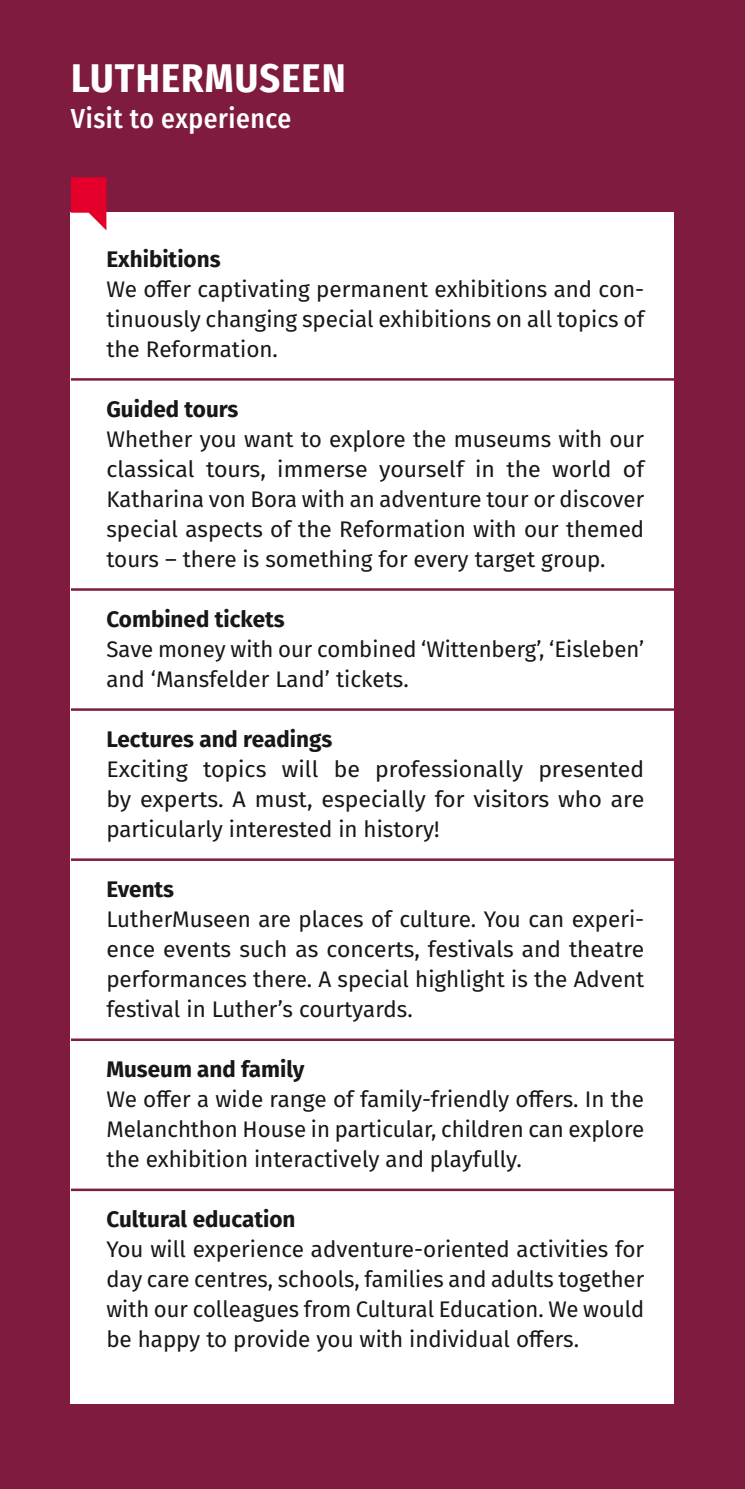
<style>
.page{position:relative;width:745px;height:1489px;background:#fff}
.page>*{position:absolute;margin:0;border:0;box-sizing:border-box;transform-origin:0 0}
.t1{font:700 40px "Fira Sans Condensed";letter-spacing:.03em;color:#fff}
.t2{font:500 27.5px "Fira Sans Condensed";letter-spacing:.02em;color:#fff}
.t3{font:22.5px/30px "Fira Sans";color:#181716;text-align:justify}
.t4{font:700 22.5px "Fira Sans";color:#181716}
</style>
<div class="page">
<div style="left:0;top:0;width:744px;height:1488px;background:#7e1b3f"></div>
<hr style="left:744px;top:0;width:1px;height:1488px;background:#7e1b3f">
<div style="left:71px;top:213px;width:602px;height:1190px;background:#fff"></div>
<svg style="left:71px;top:177px;width:35px;height:53px"></svg>
<hr style="left:71px;top:378px;width:608px;height:2px;background:#7e1b3f">
<hr style="left:71px;top:588px;width:608px;height:2px;background:#7e1b3f">
<hr style="left:71px;top:708px;width:608px;height:2px;background:#7e1b3f">
<hr style="left:71px;top:858px;width:608px;height:2px;background:#7e1b3f">
<hr style="left:71px;top:1038px;width:608px;height:2px;background:#7e1b3f">
<hr style="left:71px;top:1188px;width:608px;height:2px;background:#7e1b3f">
<h1 class="t1" style="left:71px;top:45px;width:276px">LUTHERMUSEEN</h1>
<p class="t2" style="left:71px;top:96px;width:222px">Visit to experience</p>
<p class="t4" style="left:106px;top:240px;width:115px">Exhibitions</p>
<p class="t3" style="left:106px;top:273px;width:539px">We offer captivating permanent exhibitions and con&shy;tinuously changing special exhibitions on all topics of the Reformation.</p>
<p class="t4" style="left:106px;top:390px;width:133px">Guided tours</p>
<p class="t3" style="left:106px;top:423px;width:539px">Whether you want to explore the museums with our classical tours, immerse yourself in the world of Katharina von Bora with an adventure tour or discover special aspects of the Reformation with our themed tours – there is something for every target group.</p>
<p class="t4" style="left:106px;top:600px;width:180px">Combined tickets</p>
<p class="t3" style="left:106px;top:633px;width:539px">Save money with our combined ‘Wittenberg’, ‘Eisleben’ and ‘Mansfelder Land’ tickets.</p>
<p class="t4" style="left:106px;top:720px;width:227px">Lectures and readings</p>
<p class="t3" style="left:106px;top:753px;width:539px">Exciting topics will be professionally presented by experts. A must, especially for visitors who are particularly interested in history!</p>
<p class="t4" style="left:106px;top:870px;width:69px">Events</p>
<p class="t3" style="left:106px;top:903px;width:539px">LutherMuseen are places of culture. You can experi&shy;ence events such as concerts, festivals and theatre performances there. A special highlight is the Advent festival in Luther’s courtyards.</p>
<p class="t4" style="left:106px;top:1050px;width:199px">Museum and family</p>
<p class="t3" style="left:106px;top:1083px;width:539px">We offer a wide range of family-friendly offers. In the Melanchthon House in particular, children can explore the exhibition interactively and playfully.</p>
<p class="t4" style="left:106px;top:1200px;width:190px">Cultural education</p>
<p class="t3" style="left:106px;top:1233px;width:539px">You will experience adventure-oriented activities for day care centres, schools, families and adults together with our colleagues from Cultural Education. We would be happy to provide you with individual offers.</p>
</div>
